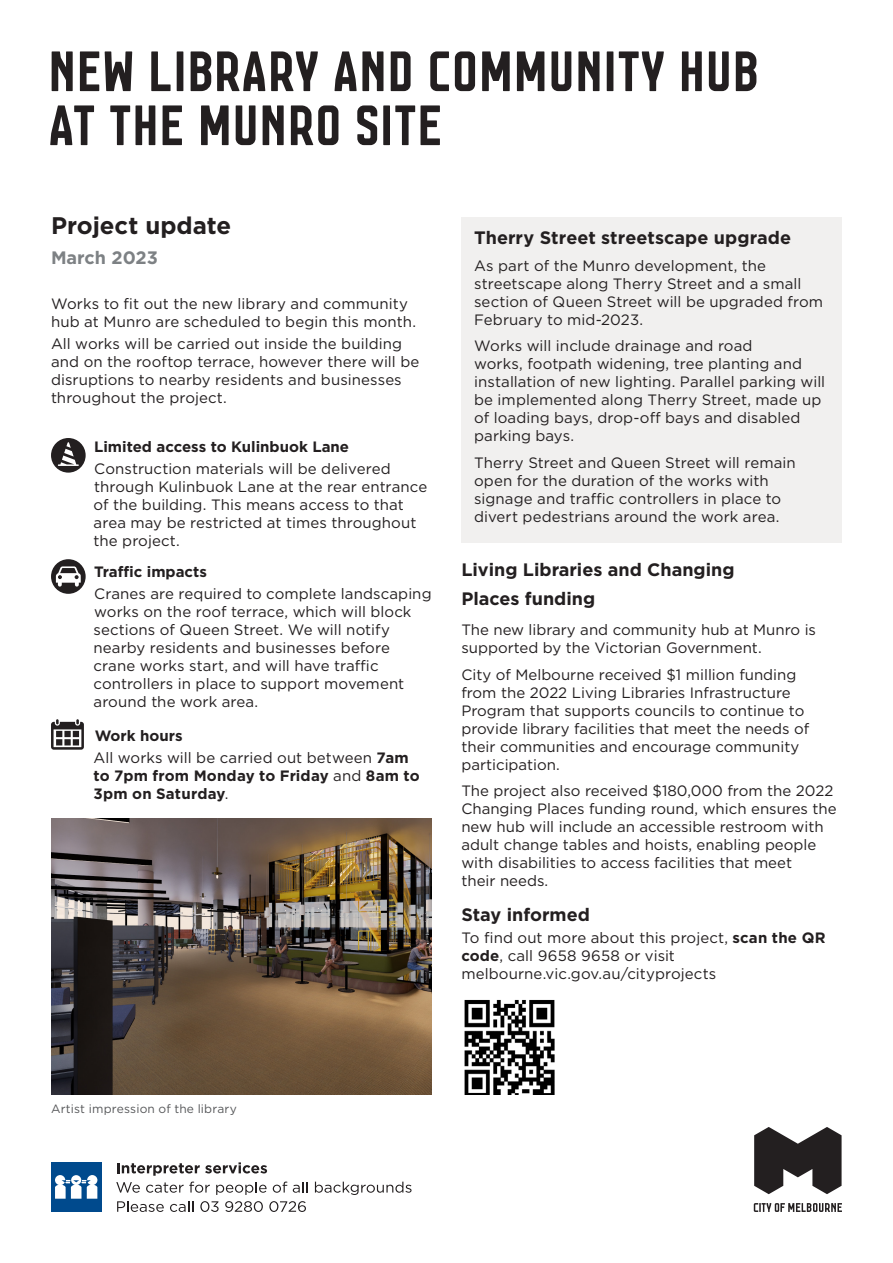
<style>
.page{position:relative;width:893px;height:1263px;background:#fff}
.page>*{position:absolute;margin:0;border:0;box-sizing:border-box;transform-origin:0 0}
.t1{font:60px "Co M";color:#231f20}
.t2{font:700 24px "Gotham";color:#231f20}
.Body_text{font:700 18px/28.5px "Gotham";color:#231f20}
.t3{font:700 18px "Gotham";color:#7d8184}
.Body_text_indent{font:15px/18px "Gotham";color:#231f20}
.Body_text-2{font:15px/18px "Gotham";letter-spacing:.005em;color:#231f20}
.Body_text_indent-2{font:700 15px/18px "Gotham";color:#231f20}
.Contact_info{font:15px/18px "Gotham";letter-spacing:.01em;color:#231f20}
.t4{font:12px "Gotham";letter-spacing:.015em;color:#57585a}
.s1{font-weight:400}
.s2{font-weight:700}
</style>
<div class="page">
<svg style="left:51px;top:719px;width:33px;height:31px"></svg>
<div style="left:51px;top:438px;width:35px;height:35px;background:#231f20;border-radius:50%"></div>
<svg style="left:58px;top:442px;width:21px;height:24px"></svg>
<svg style="left:116px;top:1162px;width:151px;height:33px"></svg>
<svg style="left:273px;top:1181px;width:14px;height:12px"></svg>
<svg style="left:293px;top:1182px;width:15px;height:11px"></svg>
<svg style="left:315px;top:1181px;width:97px;height:14px"></svg>
<svg style="left:117px;top:1201px;width:47px;height:11px"></svg>
<svg style="left:170px;top:1201px;width:23px;height:11px"></svg>
<svg style="left:200px;top:1201px;width:19px;height:11px"></svg>
<svg style="left:225px;top:1201px;width:38px;height:11px"></svg>
<svg style="left:269px;top:1201px;width:37px;height:11px"></svg>
<div style="left:51px;top:1163px;width:50px;height:49px;background:#004a8d"></div>
<svg style="left:55px;top:1175px;width:42px;height:24px"></svg>
<div style="left:461px;top:217px;width:381px;height:325px;background:#f1f0ef"></div>
<img style="left:464px;top:999px;width:91px;height:96px">
<img style="left:51px;top:819px;width:381px;height:276px">
<div style="left:51px;top:559px;width:35px;height:35px;background:#231f20;border-radius:50%"></div>
<svg style="left:56px;top:566px;width:25px;height:21px"></svg>
<svg style="left:754px;top:1203px;width:88px;height:9px"></svg>
<svg style="left:754px;top:1127px;width:88px;height:67px"></svg>
<h2 class="t1" style="left:48px;top:28px;width:712px">NEW LIBRARY AND COMMUNITY HUB</h2>
<h2 class="t1" style="left:48px;top:82px;width:396px">AT THE MUNRO SITE</h2>
<h3 class="t2" style="left:51px;top:210px;width:182px">Project update</h3>
<h4 class="t3" style="left:51px;top:246px;width:108px">March 2023</h4>
<h4 class="Body_text_indent" style="left:51px;top:294px;width:366px">Works to fit out the new library and community hub at Munro are scheduled to begin this month.</h4>
<h4 class="Body_text_indent" style="left:51px;top:334px;width:370px">All works will be carried out inside the building and on the rooftop terrace, however there will be disruptions to nearby residents and businesses throughout the project.</h4>
<h5 class="Body_text_indent-2" style="left:94px;top:437px;width:256px">Limited access to Kulinbuok Lane</h5>
<p class="Body_text_indent" style="left:94px;top:459px;width:335px">Construction materials will be delivered through Kulinbuok Lane at the rear entrance of the building. This means access to that area may be restricted at times throughout the project.</p>
<h5 class="Body_text_indent-2" style="left:94px;top:562px;width:114px">Traffic impacts</h5>
<p class="Body_text_indent" style="left:94px;top:584px;width:340px">Cranes are required to complete landscaping works on the roof terrace, which will block sections of Queen Street. We will notify nearby residents and businesses before crane works start, and will have traffic controllers in place to support movement around the work area.</p>
<h4 class="Body_text_indent-2" style="left:95px;top:726px;width:89px">Work hours</h4>
<p class="Body_text_indent-2" style="left:94px;top:748px;width:328px"><span class="s1">All works will be carried out between</span> 7am to 7pm from Monday to Friday <span class="s1">and</span> 8am to<br>3pm on Saturday<span class="s1">.</span></p>
<p class="Body_text" style="left:474px;top:223px;width:318px">Therry Street streetscape upgrade</p>
<p class="Body_text-2" style="left:474px;top:256px;width:351px">As part of the Munro development, the streetscape along Therry Street and a small section of Queen Street will be upgraded from February to mid-2023.</p>
<p class="Body_text-2" style="left:474px;top:336px;width:353px">Works will include drainage and road<br>works, footpath widening, tree planting and installation of new lighting. Parallel parking will be implemented along Therry Street, made up of loading bays, drop-off bays and disabled parking bays.</p>
<p class="Body_text-2" style="left:474px;top:453px;width:323px">Therry Street and Queen Street will remain open for the duration of the works with signage and traffic controllers in place to divert pedestrians around the work area.</p>
<h3 class="Body_text" style="left:461px;top:555px;width:275px">Living Libraries and Changing<br>Places funding</h3>
<h5 class="Body_text_indent" style="left:461px;top:621px;width:356px">The new library and community hub at Munro is supported by the Victorian Government.</h5>
<h5 class="Body_text_indent" style="left:461px;top:665px;width:349px">City of Melbourne received $1 million funding from the 2022 Living Libraries Infrastructure Program that supports councils to continue to provide library facilities that meet the needs of their communities and encourage community participation.</h5>
<h5 class="Body_text_indent" style="left:461px;top:782px;width:377px">The project also received $180,000 from the 2022<br>Changing Places funding round, which ensures the new hub will include an accessible restroom with adult change tables and hoists, enabling people with disabilities to access facilities that meet<br>their needs.</h5>
<h4 class="Body_text" style="left:461px;top:900px;width:130px">Stay informed</h4>
<p class="Contact_info" style="left:461px;top:928px;width:366px">To find out more about this project, <span class="s2">scan the QR code</span>, call 9658 9658 or visit melbourne.vic.gov.au/cityprojects</p>
<p class="t4" style="left:51px;top:1101px;width:187px">Artist impression of the library</p>
</div>
